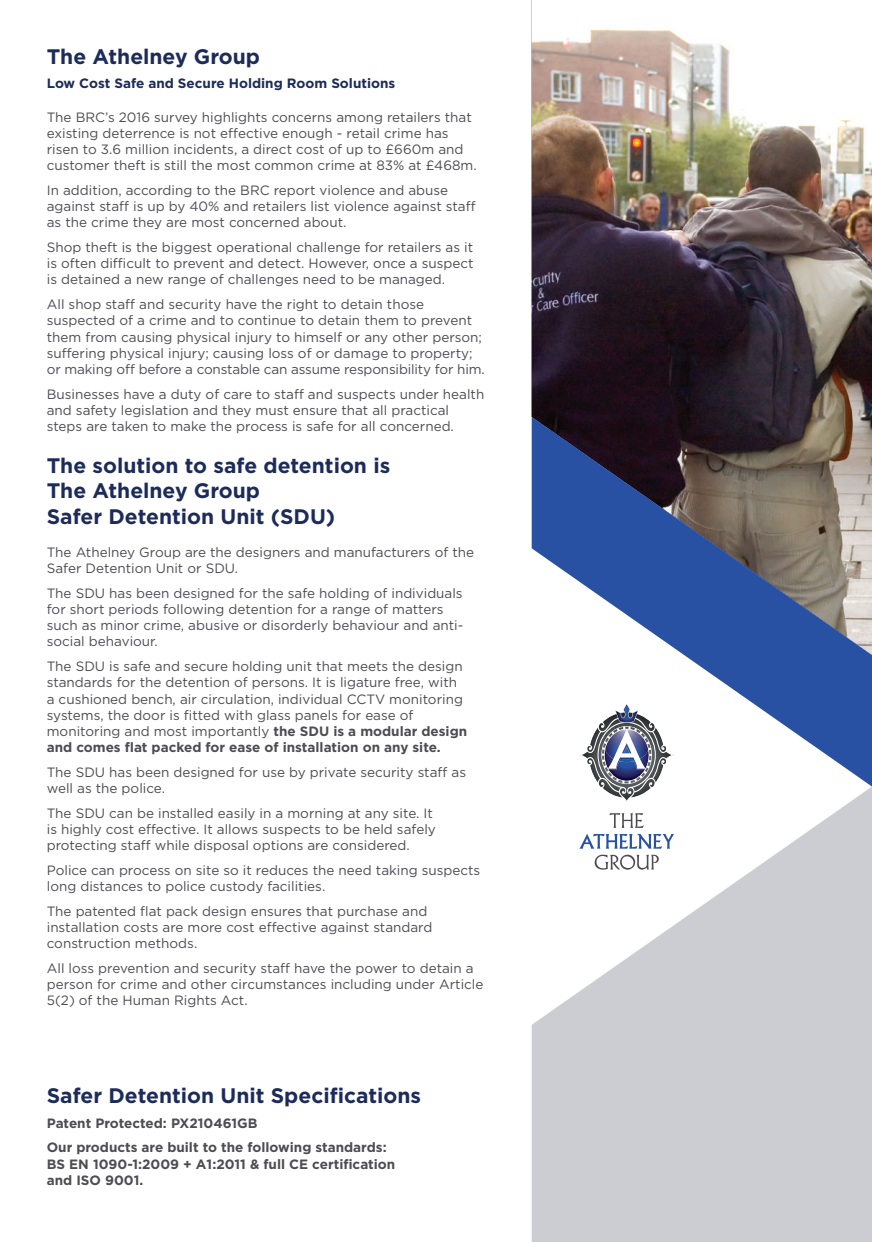
<style>
.page{position:relative;width:872px;height:1242px;background:#fff}
.page>*{position:absolute;margin:0;border:0;box-sizing:border-box;transform-origin:0 0}
.t1{font:700 21px/25.2px "Gotham";color:#1c2b59}
.t2{font:13.5px/16.2px "Gotham";color:#4d4c54}
.t3{font:700 13.5px/24.8px "Gotham";color:#4d4c54}
.t4{font:700 13.5px "Gotham";color:#1c2b59}
.s1{font-weight:700}
</style>
<div class="page">
<svg style="left:531px;top:786px;width:341px;height:456px;fill:#cccdd2"></svg>
<img style="left:531px;top:0;width:341px;height:417px">
<svg style="left:531px;top:417px;width:341px;height:369px"></svg>
<svg style="left:578px;top:703px;width:97px;height:100px"></svg>
<svg style="left:609px;top:813px;width:35px;height:15px"></svg>
<svg style="left:579px;top:834px;width:95px;height:14px"></svg>
<svg style="left:594px;top:854px;width:65px;height:15px"></svg>
<h1 class="t1" style="left:47px;top:43px;width:215px">The Athelney Group</h1>
<p class="t4" style="left:47px;top:75px;width:350px">Low Cost Safe and Secure Holding Room Solutions</p>
<p class="t2" style="left:47px;top:108px;width:431px">The BRC’s 2016 survey highlights concerns among retailers that existing deterrence is not effective enough - retail crime has risen to 3.6 million incidents, a direct cost of up to £660m and customer theft is still the most common crime at 83% at £468m.</p>
<p class="t2" style="left:47px;top:182px;width:430px">In addition, according to the BRC report violence and abuse against staff is up by 40% and retailers list violence against staff as the crime they are most concerned about.</p>
<p class="t2" style="left:47px;top:239px;width:428px;text-align:justify">Shop theft is the biggest operational challenge for retailers as it is often difficult to prevent and detect. However, once a suspect is detained a new range of challenges need to be managed.</p>
<p class="t2" style="left:47px;top:296px;width:439px">All shop staff and security have the right to detain those suspected of a crime and to continue to detain them to prevent them from causing physical injury to himself or any other person; suffering physical injury; causing loss of or damage to property; or making off before a constable can assume responsibility for him.</p>
<p class="t2" style="left:47px;top:385px;width:439px">Businesses have a duty of care to staff and suspects under health and safety legislation and they must ensure that all practical steps are taken to make the process is safe for all concerned.</p>
<h1 class="t1" style="left:47px;top:453px;width:345px">The solution to safe detention is<br>The Athelney Group<br>Safer Detention Unit (SDU)</h1>
<p class="t2" style="left:47px;top:544px;width:429px">The Athelney Group are the designers and manufacturers of the<br>Safer Detention Unit or SDU.</p>
<p class="t2" style="left:47px;top:584px;width:418px">The SDU has been designed for the safe holding of individuals for short periods following detention for a range of matters such as minor crime, abusive or disorderly behaviour and anti&shy;social behaviour.</p>
<p class="t2" style="left:47px;top:658px;width:422px">The SDU is safe and secure holding unit that meets the design standards for the detention of persons. It is ligature free, with a cushioned bench, air circulation, individual CCTV monitoring systems, the door is fitted with glass panels for ease of monitoring and most importantly <span class="s1">the SDU is a modular design and comes flat packed for ease of installation on any site.</span></p>
<p class="t2" style="left:47px;top:763px;width:421px">The SDU has been designed for use by private security staff as well as the police.</p>
<p class="t2" style="left:47px;top:804px;width:390px">The SDU can be installed easily in a morning at any site. It is highly cost effective. It allows suspects to be held safely protecting staff while disposal options are considered.</p>
<p class="t2" style="left:47px;top:861px;width:435px">Police can process on site so it reduces the need taking suspects long distances to police custody facilities.</p>
<p class="t2" style="left:47px;top:902px;width:387px">The patented flat pack design ensures that purchase and installation costs are more cost effective against standard construction methods.</p>
<p class="t2" style="left:47px;top:959px;width:438px">All loss prevention and security staff have the power to detain a person for crime and other circumstances including under Article<br>5(2) of the Human Rights Act.</p>
<h1 class="t1" style="left:47px;top:1082px;width:376px">Safer Detention Unit Specifications</h1>
<p class="t3" style="left:47px;top:1110px;width:341px">Patent Protected: PX210461GB<br>Our products are built to the following standards:</p>
<p class="t3" style="left:47px;top:1155px;width:350px;line-height:16.2px">BS EN 1090-1:2009 + A1:2011 &amp; full CE certification and ISO 9001.</p>
</div>
